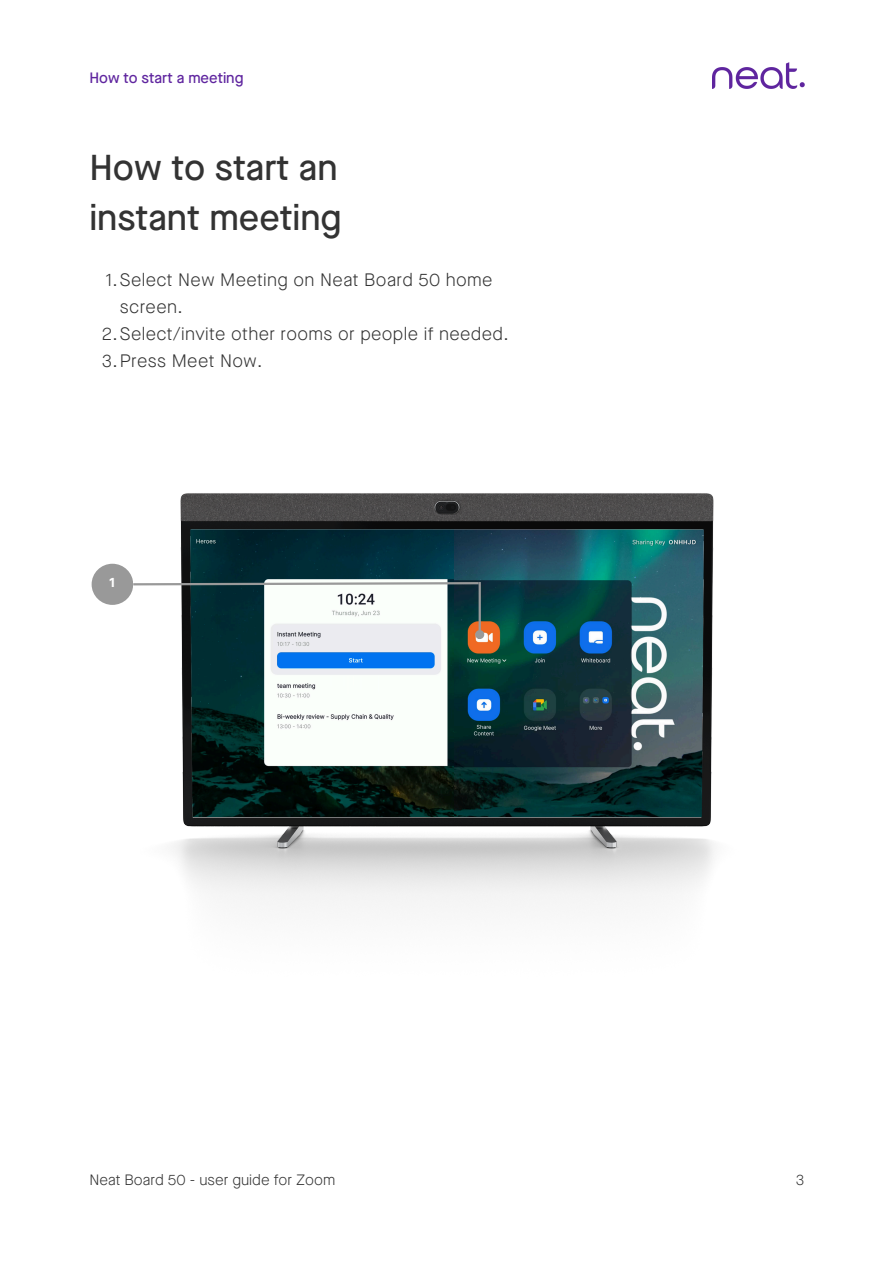
<style>
.page{position:relative;width:894px;height:1264px;background:#fff}
.page>*{position:absolute;margin:0;border:0;box-sizing:border-box;transform-origin:0 0}
.t1{font:500 36px/49.5px "Maison Neue";color:#333}
.t2{font:300 18px/27px "Maison Neue";letter-spacing:.02em;color:#333}
.t3{font:300 15px "Maison Neue";color:#333}
.t4{font:500 15px "Maison Neue";color:#5f259f}
.t5{font:700 13.5px "Maison Neue";color:#fff}
</style>
<div class="page">
<img style="left:712px;top:63px;width:91px;height:26px">
<img style="left:91px;top:493px;width:623px;height:414px">
<hr style="left:478px;top:582px;width:2px;height:48px;background:#999">
<div style="left:476px;top:631px;width:7px;height:7px;background:#999;border-radius:50%"></div>
<div style="left:475px;top:630px;width:9px;height:9px;border:2px solid #999;border-radius:50%"></div>
<div style="left:92px;top:563px;width:41px;height:42px;background:#999;border-radius:50%"></div>
<svg style="left:133px;top:581px;width:347px;height:5px"></svg>
<p class="t4" style="left:89px;top:72px;width:155px">How to start a meeting</p>
<p class="t1" style="left:89px;top:146px;width:254px">How to start an instant meeting</p>
<p class="t2" style="left:120px;top:268px;width:374px;text-indent:-14px">1.Select New Meeting on Neat Board 50 home screen.</p>
<p class="t2" style="left:102px;top:322px;width:408px">2.Select/invite other rooms or people if needed.</p>
<p class="t2" style="left:102px;top:349px;width:162px">3.Press Meet Now.</p>
<p class="t5" style="left:110px;top:577px;width:7px">1</p>
<p class="t3" style="left:89px;top:1173px;width:247px">Neat Board 50 - user guide for Zoom</p>
<p class="t3" style="left:795px;top:1173px;width:10px">3</p>
</div>
